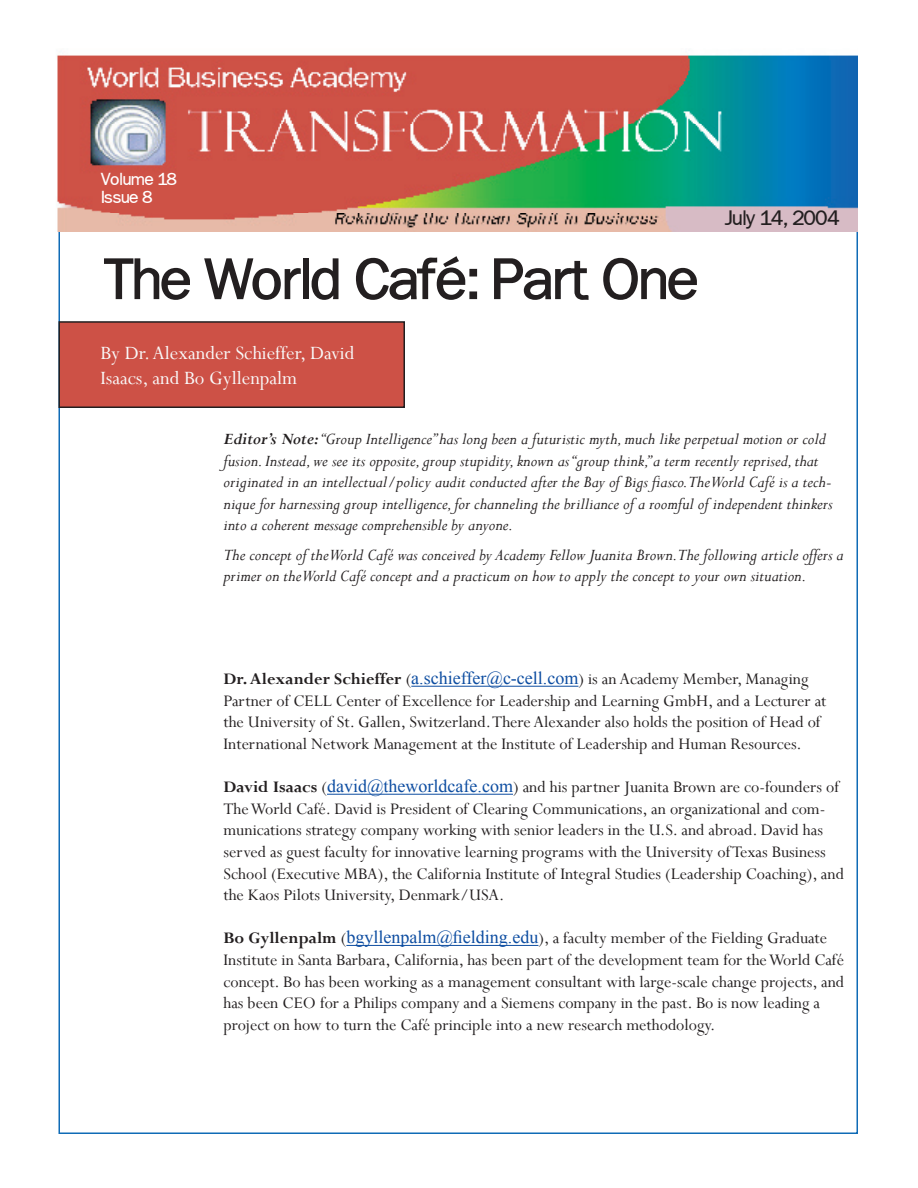
<style>
.page{position:relative;width:918px;height:1188px;background:#fff}
.page>*{position:absolute;margin:0;border:0;box-sizing:border-box;transform-origin:0 0}
.t1{font:51px "Library Gothic Bold SWFTE";color:#231f20}
.t2{font:21px/25.2px "Perpetua";color:#f9f9f9}
.t3{font:18px/21.6px "Perpetua";color:#231f20}
.t4{font:italic 18px/21.6px "Perpetua";color:#231f20}
.t5{font:18px "Library Gothic Medium Regular SWFTE";color:#231f20}
.t6{font:15px/18px "Library Gothic Medium Regular SWFTE";color:#fff}
.s1{font-weight:700}
.s2{font-family:"Times New Roman";color:#0d4da1}
</style>
<div class="page">
<img style="left:57px;top:55px;width:801px;height:176px">
<div style="left:59px;top:322px;width:345px;height:85px;background:#cd5146"></div>
<div style="left:58px;top:321px;width:347px;height:87px;border:2px solid #231f20"></div>
<hr style="left:411px;top:686px;width:167px;height:1px;background:#0d4da1">
<hr style="left:327px;top:794px;width:186px;height:1px;background:#0d4da1">
<hr style="left:346px;top:945px;width:192px;height:1px;background:#0d4da1">
<p class="t6" style="left:101px;top:170px;width:77px">Volume 18<br>Issue 8</p>
<h1 class="t1" style="left:104px;top:245px;width:594px">The World Café: Part One</h1>
<p class="t2" style="left:100px;top:340px;width:255px">By Dr. Alexander Schieffer, David<br>Isaacs, and Bo Gyllenpalm</p>
<p class="t5" style="left:725px;top:205px;width:115px">July 14, 2004</p>
<p class="t4" style="left:223px;top:427px;width:611px"><span class="s1">Editor’s Note:</span>“Group Intelligence” has long been a futuristic myth, much like perpetual motion or cold fusion. Instead, we see its opposite, group stupidity, known as “group think,” a term recently reprised, that originated in an intellectual/policy audit conducted after the Bay of Bigs fiasco.The World Café is a tech&shy;nique for harnessing group intelligence, for channeling the brilliance of a roomful of independent thinkers into a coherent message comprehensible by anyone.</p>
<p class="t4" style="left:223px;top:543px;width:622px">The concept of the World Café was conceived by Academy Fellow Juanita Brown.The following article offers a primer on the World Café concept and a practicum on how to apply the concept to your own situation.</p>
<p class="t3" style="left:224px;top:668px;width:604px"><span class="s1">Dr. Alexander Schieffer</span> (<span class="s2">a.schieffer@c-cell.com</span>) is an Academy Member, Managing Partner of CELL Center of Excellence for Leadership and Learning GmbH, and a Lecturer at the University of St. Gallen, Switzerland. There Alexander also holds the position of Head of International Network Management at the Institute of Leadership and Human Resources.</p>
<p class="t3" style="left:224px;top:776px;width:622px"><span class="s1">David Isaacs</span> (<span class="s2">david@theworldcafe.com</span>) and his partner Juanita Brown are co-founders of The World Café. David is President of Clearing Communications, an organizational and com&shy;munications strategy company working with senior leaders in the U.S. and abroad. David has served as guest faculty for innovative learning programs with the University of Texas Business School (Executive MBA), the California Institute of Integral Studies (Leadership Coaching), and the Kaos Pilots University, Denmark/USA.</p>
<p class="t3" style="left:223px;top:927px;width:622px"><span class="s1">Bo Gyllenpalm</span> (<span class="s2">bgyllenpalm@fielding.edu</span>), a faculty member of the Fielding Graduate Institute in Santa Barbara, California, has been part of the development team for the World Café concept. Bo has been working as a management consultant with large-scale change projects, and has been CEO for a Philips company and a Siemens company in the past. Bo is now leading a project on how to turn the Café principle into a new research methodology.</p>
</div>
